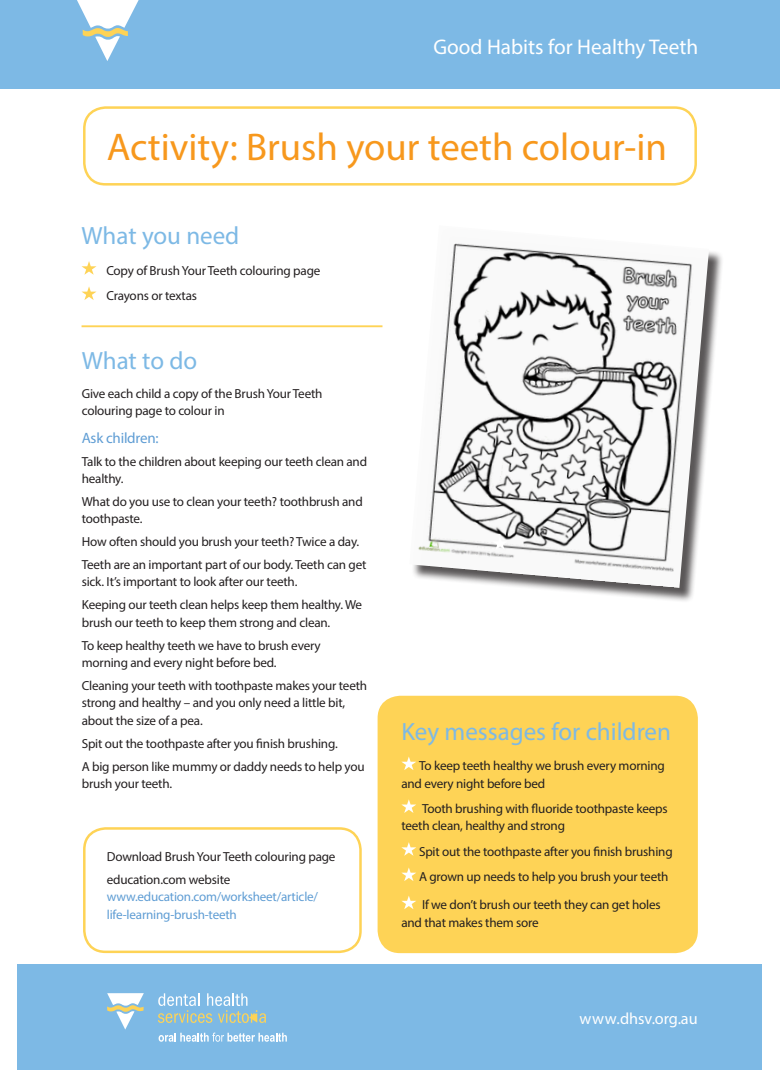
<style>
.page{position:relative;width:780px;height:1088px;background:#fff}
.page>*{position:absolute;margin:0;border:0;box-sizing:border-box;transform-origin:0 0}
.heading_2{font:38.75px "Myriad Pro";color:#f7981d}
.heading_3{font:25px "Myriad Pro";color:#7db9e5}
.heading_3-2{font:21.25px "Myriad Pro";color:#fff}
.body_copy_11_5pt{font:16.25px "Myriad Pro";letter-spacing:-.005em;color:#fff}
._12pt_text{font:15px "Myriad Pro";letter-spacing:-.015em;color:#5f9dd4}
.body_copy_10_5pt{font:13.12px/17.5px "Myriad Pro";letter-spacing:-.015em;color:#231f20}
.body_copy_10_5pt-2{font:13.12px/17.5px "Myriad Pro";letter-spacing:-.015em;color:#5f9dd4}
.heading_3-3{font:13.12px "Myriad Pro";letter-spacing:-.015em;color:#231f20}
.s1{color:#231f20}
</style>
<div class="page">
<div style="left:0;top:0;width:780px;height:89px;background:#7db9e5"></div>
<svg style="left:77px;top:0;width:62px;height:61px"></svg>
<div style="left:83px;top:106px;width:614px;height:80px;border:2px solid #fed356;border-radius:21px"></div>
<svg style="left:81px;top:261px;width:15px;height:14px"></svg>
<svg style="left:81px;top:286px;width:15px;height:14px"></svg>
<hr style="left:81px;top:325px;width:301px;height:2px;background:#fed356">
<div style="left:18px;top:964px;width:744px;height:106px;background:#7db9e5"></div>
<svg style="left:159px;top:1032px;width:128px;height:10px"></svg>
<svg style="left:107px;top:993px;width:37px;height:36px"></svg>
<svg style="left:158px;top:993px;width:108px;height:30px"></svg>
<div style="left:411px;top:228px;width:313px;height:375px;background:#231f20;opacity:.75"></div>
<img style="left:411px;top:228px;width:298px;height:360px">
<div style="left:379px;top:697px;width:317px;height:255px;background:#fed356;border-radius:21px"></div>
<svg style="left:401px;top:756px;width:15px;height:14px"></svg>
<svg style="left:401px;top:799px;width:15px;height:14px"></svg>
<svg style="left:401px;top:842px;width:15px;height:14px"></svg>
<svg style="left:401px;top:867px;width:15px;height:14px"></svg>
<svg style="left:401px;top:896px;width:15px;height:13px"></svg>
<div style="left:377px;top:696px;width:320px;height:257px;border:2px solid #fed356;border-radius:21px"></div>
<svg style="left:492px;top:536px;width:15px;height:14px"></svg>
<div style="left:83px;top:827px;width:279px;height:126px;border:2px solid #fed356;border-radius:21px"></div>
<p class="heading_3-2" style="left:433px;top:34px;width:266px">Good Habits for Healthy Teeth</p>
<p class="heading_2" style="left:107px;top:123px;width:561px">Activity: Brush your teeth colour-in</p>
<p class="heading_3" style="left:81px;top:220px;width:159px">What you need</p>
<p class="body_copy_10_5pt" style="left:106px;top:261px;width:215px">Copy of Brush Your Teeth colouring page</p>
<p class="body_copy_10_5pt" style="left:106px;top:287px;width:92px">Crayons or textas</p>
<p class="heading_3" style="left:82px;top:346px;width:117px">What to do</p>
<p class="body_copy_10_5pt" style="left:82px;top:384px;width:242px">Give each child a copy of the Brush Your Teeth colouring page to colour in</p>
<p class="_12pt_text" style="left:82px;top:428px;width:78px">Ask children:</p>
<p class="body_copy_10_5pt" style="left:82px;top:452px;width:287px">Talk to the children about keeping our teeth clean and healthy.</p>
<p class="body_copy_10_5pt" style="left:82px;top:492px;width:282px">What do you use to clean your teeth? toothbrush and toothpaste.</p>
<p class="body_copy_10_5pt" style="left:82px;top:533px;width:279px">How often should you brush your teeth? Twice a day.</p>
<p class="body_copy_10_5pt" style="left:82px;top:556px;width:286px">Teeth are an important part of our body. Teeth can get sick. It’s important to look after our teeth.</p>
<p class="body_copy_10_5pt" style="left:82px;top:596px;width:282px">Keeping our teeth clean helps keep them healthy. We brush our teeth to keep them strong and clean.</p>
<p class="body_copy_10_5pt" style="left:82px;top:636px;width:240px">To keep healthy teeth we have to brush every morning and every night before bed.</p>
<p class="body_copy_10_5pt" style="left:82px;top:676px;width:287px">Cleaning your teeth with toothpaste makes your teeth strong and healthy – and you only need a little bit, about the size of a pea.</p>
<p class="body_copy_10_5pt" style="left:82px;top:734px;width:257px">Spit out the toothpaste after you finish brushing.</p>
<p class="body_copy_10_5pt" style="left:82px;top:757px;width:284px">A big person like mummy or daddy needs to help you brush your teeth.</p>
<p class="body_copy_10_5pt" style="left:107px;top:847px;width:230px">Download Brush Your Teeth colouring page</p>
<p class="body_copy_10_5pt-2" style="left:107px;top:870px;width:213px"><span class="s1">education.com website </span>www.education.com/worksheet/article/ life-learning-brush-teeth</p>
<p class="heading_3" style="left:401px;top:716px;width:271px">Key messages for children</p>
<p class="body_copy_10_5pt" style="left:401px;top:757px;width:265px;text-indent:18px">To keep teeth healthy we brush every morning and every night before bed</p>
<p class="body_copy_10_5pt" style="left:401px;top:799px;width:268px;text-indent:21px">Tooth brushing with fluoride toothpaste keeps teeth clean, healthy and strong</p>
<p class="body_copy_10_5pt" style="left:419px;top:842px;width:255px">Spit out the toothpaste after you finish brushing</p>
<p class="heading_3-3" style="left:419px;top:868px;width:251px">A grown up needs to help you brush your teeth</p>
<p class="body_copy_10_5pt" style="left:401px;top:896px;width:261px;text-indent:21px">If we don’t brush our teeth they can get holes and that makes them sore</p>
<p class="body_copy_11_5pt" style="left:579px;top:1008px;width:120px">www.dhsv.org.au</p>
</div>
